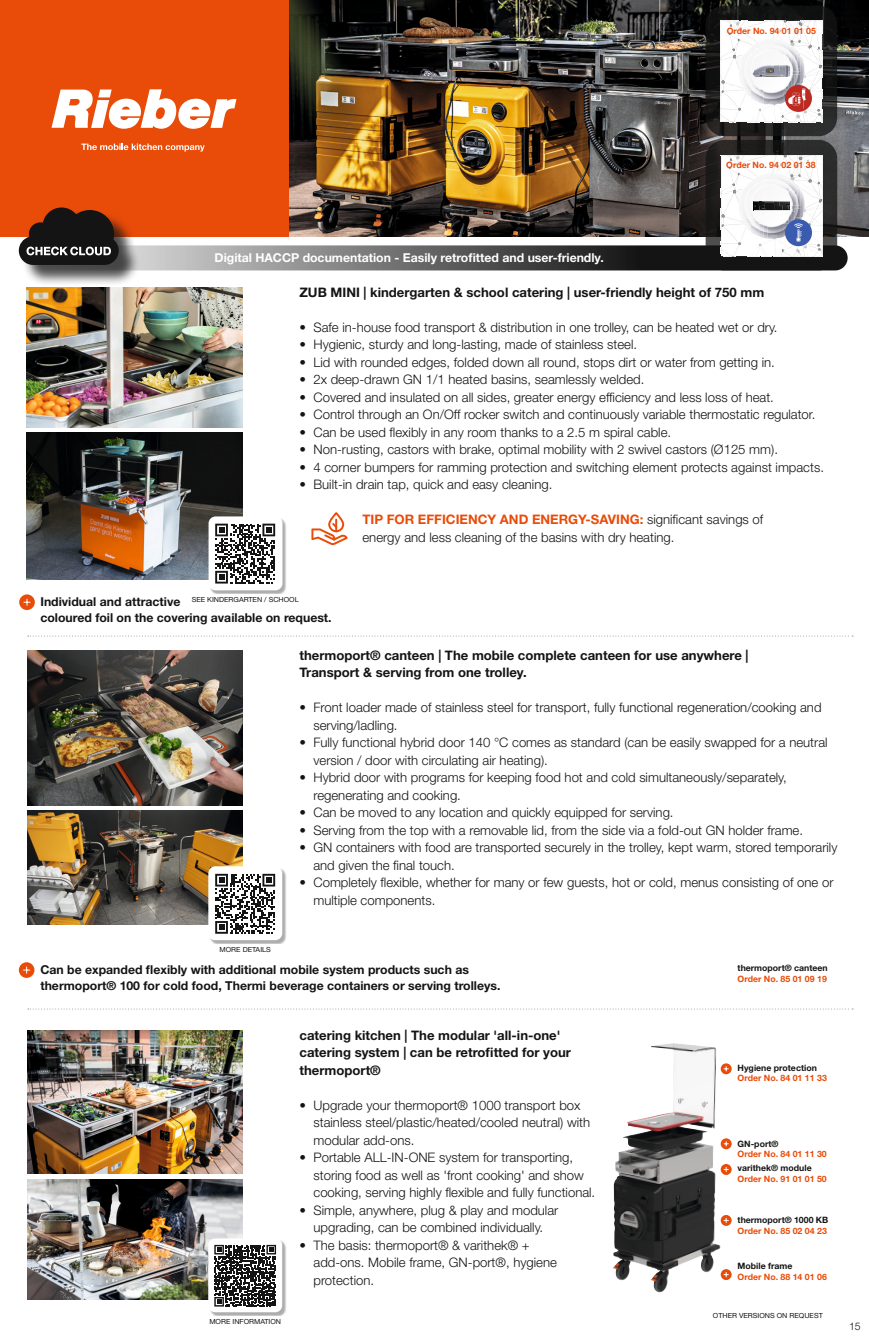
<style>
.page{position:relative;width:869px;height:1340px;background:#fff}
.page>*{position:absolute;margin:0;border:0;box-sizing:border-box;transform-origin:0 0}
.t1{font:300 13.12px/17.5px "Helvetica Neue LT Std";color:#131413}
.t2{font:700 13.12px/17.5px "Helvetica Neue LT Std";color:#131413}
.t3{font:700 13.12px "Helvetica Neue LT Std";color:#e94b08}
.t4{font:700 12.25px/15.8px "Helvetica Neue LT Std";color:#131413}
.t5{font:700 12.25px "Helvetica Neue LT Std";color:#fff}
.t6{font:300 10.5px "Helvetica Neue LT Std";color:#131413}
.t7{font:700 8.75px "Helvetica Neue LT Std";color:#e94b08}
.t8{font:700 8.75px "Helvetica Neue LT Std";color:#131413}
.t9{font:7px "Helvetica Neue LT Std";color:#131413}
.s1{font-weight:300;color:#131413}
</style>
<div class="page">
<img style="left:612px;top:1043px;width:61px;height:237px">
<div style="left:0;top:0;width:289px;height:236px;background:#e94b08"></div>
<img style="left:289px;top:0;width:579px;height:236px">
<svg style="left:81px;top:144px;width:124px;height:8px"></svg>
<svg style="left:51px;top:89px;width:185px;height:40px"></svg>
<img style="left:27px;top:650px;width:215px;height:155px">
<img style="left:27px;top:810px;width:215px;height:114px">
<img style="left:27px;top:1030px;width:215px;height:143px">
<img style="left:27px;top:433px;width:215px;height:146px">
<img style="left:27px;top:287px;width:215px;height:140px">
<img style="left:27px;top:1179px;width:215px;height:119px">
<svg style="left:28px;top:635px;width:821px;height:1px"></svg>
<svg style="left:28px;top:1008px;width:821px;height:1px"></svg>
<div style="left:209px;top:517px;width:78px;height:77px;background:#131413;opacity:.35"></div>
<div style="left:208px;top:516px;width:74px;height:74px;background:#fff;border-radius:7px"></div>
<svg style="left:215px;top:523px;width:60px;height:60px"></svg>
<div style="left:209px;top:867px;width:78px;height:77px;background:#131413;opacity:.35"></div>
<div style="left:208px;top:866px;width:74px;height:74px;background:#fff;border-radius:7px"></div>
<svg style="left:215px;top:873px;width:60px;height:60px"></svg>
<div style="left:209px;top:1239px;width:78px;height:77px;background:#131413;opacity:.35"></div>
<div style="left:208px;top:1238px;width:74px;height:74px;background:#fff;border-radius:7px"></div>
<svg style="left:214px;top:1244px;width:62px;height:62px"></svg>
<svg style="left:28px;top:245px;width:819px;height:25px;background:#676867"></svg>
<svg style="left:705px;top:140px;width:131px;height:130px;background:#232322"></svg>
<svg style="left:720px;top:155px;width:102px;height:102px"></svg>
<div style="left:724px;top:160px;width:92px;height:9px;background:#fff"></div>
<div style="left:22px;top:211px;width:118px;height:75px;background:#131413;opacity:.75"></div>
<svg style="left:19px;top:207px;width:100px;height:58px"></svg>
<svg style="left:720px;top:1063px;width:11px;height:11px"></svg>
<svg style="left:723px;top:1066px;width:5px;height:5px"></svg>
<svg style="left:720px;top:1138px;width:11px;height:11px"></svg>
<svg style="left:723px;top:1141px;width:5px;height:4px"></svg>
<svg style="left:720px;top:1214px;width:11px;height:11px"></svg>
<svg style="left:723px;top:1218px;width:5px;height:4px"></svg>
<svg style="left:720px;top:1269px;width:11px;height:10px"></svg>
<svg style="left:723px;top:1272px;width:5px;height:4px"></svg>
<svg style="left:720px;top:1163px;width:11px;height:11px"></svg>
<svg style="left:723px;top:1167px;width:5px;height:4px"></svg>
<svg style="left:705px;top:6px;width:131px;height:130px;background:#1e1f1e"></svg>
<svg style="left:720px;top:21px;width:102px;height:102px"></svg>
<div style="left:725px;top:26px;width:92px;height:9px;background:#fff"></div>
<svg style="left:19px;top:594px;width:16px;height:16px"></svg>
<svg style="left:24px;top:599px;width:6px;height:6px"></svg>
<div style="left:19px;top:962px;width:15px;height:15px;background:#e94b08;border-radius:50%"></div>
<svg style="left:24px;top:967px;width:6px;height:6px"></svg>
<svg style="left:311px;top:512px;width:36px;height:33px"></svg>
<p class="t7" style="left:726px;top:25px;width:91px">Order No. 94 01 01 05</p>
<p class="t7" style="left:726px;top:160px;width:91px">Order No. 94 02 01 38</p>
<p class="t5" style="left:214px;top:250px;width:390px">Digital HACCP documentation - Easily retrofitted and user-friendly.</p>
<p class="t2" style="left:299px;top:283px;width:466px">ZUB MINI | kindergarten &amp; school catering | user-friendly height of 750 mm</p>
<p class="t1" style="left:299px;top:318px;width:479px">• Safe in-house food transport &amp; distribution in one trolley, can be heated wet or dry.</p>
<p class="t1" style="left:299px;top:335px;width:339px">• Hygienic, sturdy and long-lasting, made of stainless steel.</p>
<p class="t1" style="left:299px;top:353px;width:476px">• Lid with rounded edges, folded down all round, stops dirt or water from getting in.</p>
<p class="t1" style="left:299px;top:370px;width:346px">• 2x deep-drawn GN 1/1 heated basins, seamlessly welded.</p>
<p class="t1" style="left:299px;top:388px;width:476px">• Covered and insulated on all sides, greater energy efficiency and less loss of heat.</p>
<p class="t1" style="left:299px;top:405px;width:517px">• Control through an On/Off rocker switch and continuously variable thermostatic regulator.</p>
<p class="t1" style="left:299px;top:423px;width:373px">• Can be used flexibly in any room thanks to a 2.5 m spiral cable.</p>
<p class="t1" style="left:299px;top:440px;width:480px">• Non-rusting, castors with brake, optimal mobility with 2 swivel castors (Ø125 mm).</p>
<p class="t1" style="left:299px;top:458px;width:526px">• 4 corner bumpers for ramming protection and switching element protects against impacts.</p>
<p class="t1" style="left:299px;top:475px;width:254px">• Built-in drain tap, quick and easy cleaning.</p>
<p class="t3" style="left:362px;top:511px;width:402px">TIP FOR EFFICIENCY AND ENERGY-SAVING: <span class="s1">significant savings of</span></p>
<p class="t1" style="left:362px;top:528px;width:313px">energy and less cleaning of the basins with dry heating.</p>
<p class="t9" style="left:191px;top:595px;width:108px">SEE KINDERGARTEN / SCHOOL</p>
<p class="t4" style="left:40px;top:593px;width:293px">Individual and attractive<br>coloured foil on the covering available on request.</p>
<p class="t2" style="left:299px;top:646px;width:450px">thermoport® canteen | The mobile complete canteen for use anywhere |</p>
<p class="t2" style="left:299px;top:663px;width:229px">Transport &amp; serving from one trolley.</p>
<p class="t1" style="left:313px;top:698px;width:509px;text-indent:-14px">• Front loader made of stainless steel for transport, fully functional regeneration/cooking and serving/ladling.</p>
<p class="t1" style="left:313px;top:733px;width:515px;text-indent:-14px">• Fully functional hybrid door 140 °C comes as standard (can be easily swapped for a neutral version / door with circulating air heating).</p>
<p class="t1" style="left:313px;top:768px;width:474px;text-indent:-14px">• Hybrid door with programs for keeping food hot and cold simultaneously/separately, regenerating and cooking.</p>
<p class="t1" style="left:299px;top:803px;width:375px">• Can be moved to any location and quickly equipped for serving.</p>
<p class="t1" style="left:299px;top:821px;width:505px">• Serving from the top with a removable lid, from the side via a fold-out GN holder frame.</p>
<p class="t1" style="left:313px;top:838px;width:525px;text-indent:-14px">• GN containers with food are transported securely in the trolley, kept warm, stored temporarily and given the final touch.</p>
<p class="t1" style="left:313px;top:873px;width:521px;text-indent:-14px">• Completely flexible, whether for many or few guests, hot or cold, menus consisting of one or multiple components.</p>
<p class="t9" style="left:219px;top:945px;width:53px">MORE DETAILS</p>
<p class="t4" style="left:40px;top:961px;width:430px">Can be expanded flexibly with additional mobile system products such as</p>
<p class="t4" style="left:40px;top:977px;width:461px">thermoport® 100 for cold food, Thermi beverage containers or serving trolleys.</p>
<p class="t9" style="left:209px;top:1316px;width:73px">MORE INFORMATION</p>
<p class="t2" style="left:299px;top:1025px;width:273px">catering kitchen | The modular 'all-in-one' catering system | can be retrofitted for your thermoport®</p>
<p class="t1" style="left:313px;top:1095px;width:278px;text-indent:-14px">• Upgrade your thermoport® 1000 transport box stainless steel/plastic/heated/cooled neutral) with modular add-ons.</p>
<p class="t1" style="left:299px;top:1148px;width:275px">• Portable ALL-IN-ONE system for transporting,</p>
<p class="t1" style="left:313px;top:1165px;width:283px">storing food as well as 'front cooking' and show cooking, serving highly flexible and fully functional.</p>
<p class="t1" style="left:299px;top:1200px;width:260px">• Simple, anywhere, plug &amp; play and modular</p>
<p class="t1" style="left:313px;top:1218px;width:231px">upgrading, can be combined individually.</p>
<p class="t1" style="left:299px;top:1235px;width:232px">• The basis: thermoport® &amp; varithek® +</p>
<p class="t1" style="left:313px;top:1253px;width:245px">add-ons. Mobile frame, GN-port®, hygiene protection.</p>
<p class="t8" style="left:737px;top:962px;width:92px">thermoport® canteen</p>
<p class="t7" style="left:737px;top:973px;width:91px">Order No. 85 01 09 19</p>
<p class="t8" style="left:737px;top:1062px;width:81px">Hygiene protection</p>
<p class="t7" style="left:737px;top:1072px;width:91px">Order No. 84 01 11 33</p>
<p class="t8" style="left:737px;top:1138px;width:42px">GN-port®</p>
<p class="t7" style="left:737px;top:1148px;width:91px">Order No. 84 01 11 30</p>
<p class="t8" style="left:737px;top:1162px;width:76px">varithek® module</p>
<p class="t7" style="left:737px;top:1173px;width:91px">Order No. 91 01 01 50</p>
<p class="t8" style="left:737px;top:1214px;width:92px">thermoport® 1000 KB</p>
<p class="t7" style="left:737px;top:1225px;width:91px">Order No. 85 02 04 23</p>
<p class="t8" style="left:737px;top:1260px;width:56px">Mobile frame</p>
<p class="t7" style="left:737px;top:1271px;width:91px">Order No. 88 14 01 06</p>
<p class="t9" style="left:712px;top:1311px;width:111px">OTHER VERSIONS ON REQUEST</p>
<p class="t6" style="left:848px;top:1319px;width:13px">15</p>
</div>
